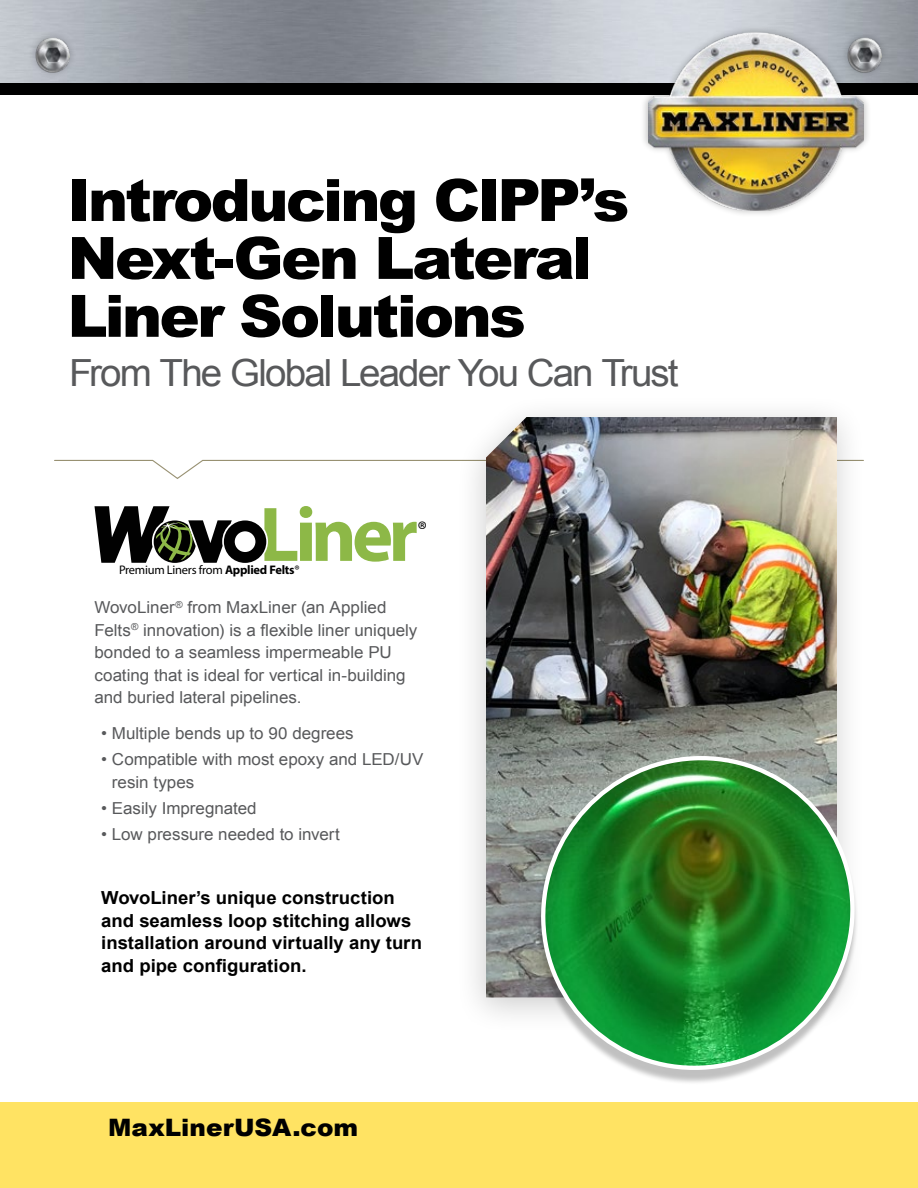
<style>
.page{position:relative;width:918px;height:1188px;background:#fff}
.page>*{position:absolute;margin:0;border:0;box-sizing:border-box;transform-origin:0 0}
.t1{font:900 58.5px/57.9px "Arial";letter-spacing:-.045em;color:#000}
.t2{font:37.5px "Arial";letter-spacing:-.05em;color:#58595b}
.t3{font:condensed 24.3px "Myriad Pro";color:#000}
.t4{font:900 24px "Arial";color:#000}
.t5{font:700 18px/22.5px "Arial";color:#000}
.t6{font:16.5px/22.5px "Arial";color:#58595b}
.t7{font:12.45px "Myriad Pro";letter-spacing:-.02em;color:#000}
.s1{font-weight:700}
</style>
<div class="page">
<div style="left:0;top:1103px;width:918px;height:85px;background:#ffe363"></div>
<div style="left:0;top:0;width:918px;height:94px;background:#000"></div>
<svg style="left:54px;top:459px;width:401px;height:20px"></svg>
<svg style="left:94px;top:506px;width:323px;height:57px"></svg>
<img style="left:0;top:0;width:918px;height:82px">
<div style="left:640px;top:25px;width:232px;height:193px;background:#000;opacity:.25"></div>
<img style="left:648px;top:33px;width:216px;height:177px">
<div style="left:455px;top:394px;width:411px;height:641px;background:#000;opacity:.2"></div>
<img style="left:486px;top:417px;width:351px;height:581px">
<div style="left:535px;top:760px;width:324px;height:325px;background:#000;opacity:.25"></div>
<svg style="left:541px;top:754px;width:314px;height:318px;background:#4c9754"></svg>
<div style="left:28px;top:30px;width:49px;height:50px;background:#b6bbc3"></div>
<img style="left:34px;top:36px;width:38px;height:37px">
<div style="left:840px;top:30px;width:49px;height:50px;background:#000;opacity:.25"></div>
<img style="left:846px;top:36px;width:38px;height:38px">
<h1 class="t1" style="left:68px;top:169px;width:563px">Introducing CIPP’s<br>Next-Gen Lateral<br>Liner Solutions</h1>
<h2 class="t2" style="left:69px;top:348px;width:611px">From The Global Leader You Can Trust</h2>
<p class="t7" style="left:119px;top:562px;width:182px">Premium Liners from <span class="s1">Applied Felts</span>®</p>
<h3 class="t3" style="left:418px;top:516px;width:11px">®</h3>
<p class="t6" style="left:94px;top:596px;width:324px">WovoLiner<sup>®</sup> from MaxLiner (an Applied Felts<sup>®</sup> innovation) is a flexible liner uniquely bonded to a seamless impermeable PU coating that is ideal for vertical in-building and buried lateral pipelines.</p>
<p class="t6" style="left:101px;top:722px;width:254px">• Multiple bends up to 90 degrees</p>
<p class="t6" style="left:112px;top:748px;width:313px;text-indent:-11px">• Compatible with most epoxy and LED/UV resin types</p>
<p class="t6" style="left:101px;top:797px;width:157px">• Easily Impregnated</p>
<p class="t6" style="left:101px;top:823px;width:240px">• Low pressure needed to invert</p>
<p class="t5" style="left:101px;top:887px;width:322px">WovoLiner’s unique construction and seamless loop stitching allows installation around virtually any turn and pipe configuration.</p>
<h3 class="t4" style="left:108px;top:1110px;width:252px">MaxLinerUSA.com</h3>
</div>
